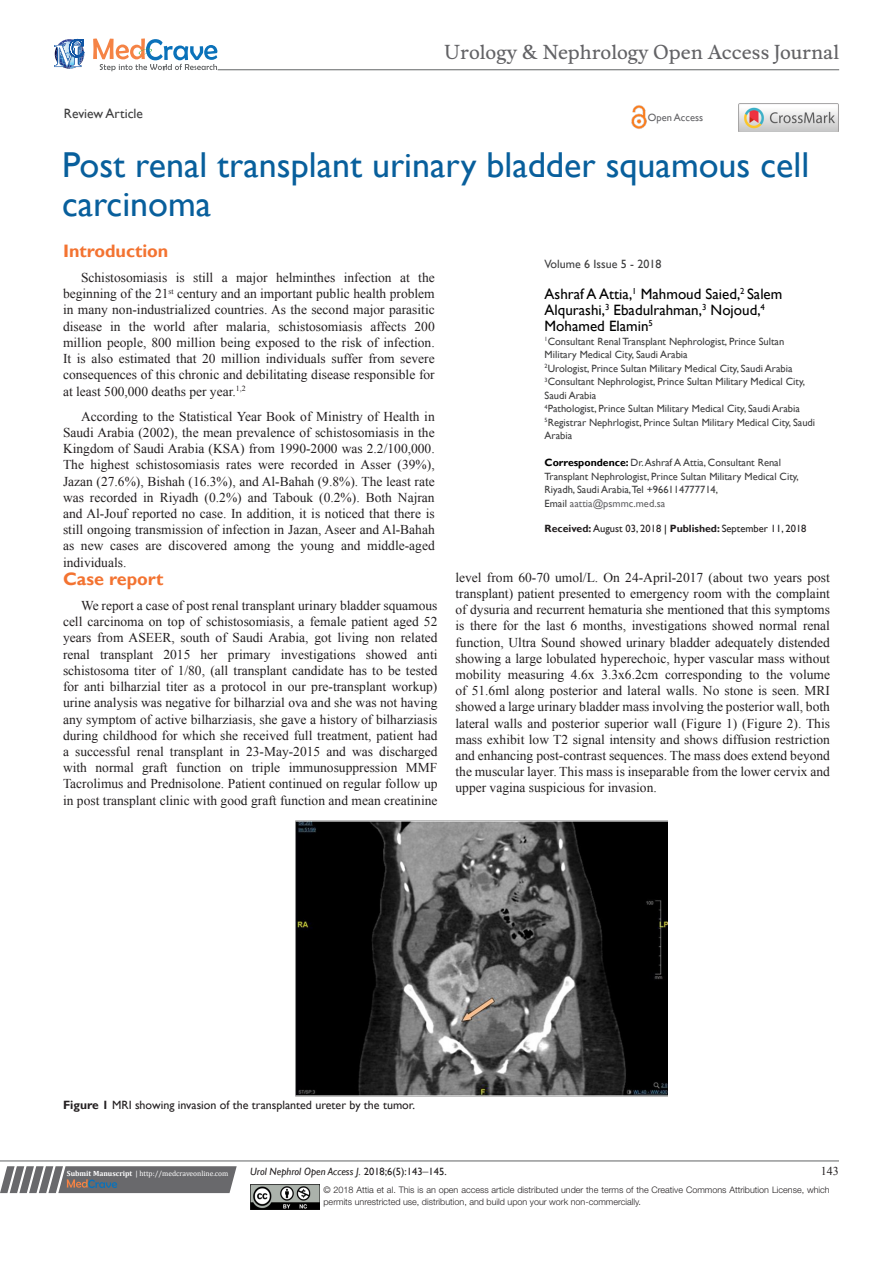
<style>
.page{position:relative;width:893px;height:1263px;background:#fff}
.page>*{position:absolute;margin:0;border:0;box-sizing:border-box;transform-origin:0 0}
.t1{font:36px/39px "Gill Sans";color:#085f9c}
.t2{font:18.6px "Musee";color:#636366}
.List_Paragraph{font:700 18px "Gill Sans";color:#f37331}
.t3{font:15px/16.2px "Gill Sans";color:#000}
.t4{font:13.5px/16.2px "Times New Roman";color:#231f20;text-align:justify}
.t5{font:13.5px "Gill Sans";color:#3e3e3f}
.t6{font:12px "Gill Sans";color:#231f20}
.t7{font:12px "Gill Sans";color:#3e3e3f}
.t8{font:12px "Times New Roman";color:#231f20}
.t9{font:10.5px/13.5px "Gill Sans";color:#3e3e3f}
.t10{font:10.5px "Gill Sans";color:#231f20}
.t11{font:italic 10.5px "Gill Sans";color:#231f20}
.t12{font:10.5px "Gill Sans";color:#636366}
.t13{font:300 9px/12px "Helvetica Neue LT Std";color:#231f20}
.t14{font:7.5px "Cambria";color:#fff}
.s1{font-weight:700;color:#000}
.s2{color:#3e3e3f}
.s3{font-weight:700}
.s4{color:#000}
.s5{font-style:normal}
.s6{font-family:"Times New Roman";font-style:normal;font-size:12px}
</style>
<div class="page">
<svg style="left:0;top:1166px;width:237px;height:27px;background:#78787a"></svg>
<hr style="left:0;top:1161px;width:839px;height:1px;background:#626465">
<img style="left:250px;top:1185px;width:69px;height:24px">
<svg style="left:54px;top:39px;width:30px;height:30px"></svg>
<svg style="left:93px;top:38px;width:124px;height:33px"></svg>
<hr style="left:218px;top:70px;width:621px;height:1px;background:#626465">
<img style="left:631px;top:105px;width:16px;height:24px">
<img style="left:739px;top:104px;width:99px;height:28px">
<img style="left:295px;top:821px;width:373px;height:276px">
<p class="t5" style="left:64px;top:105px;width:81px">Review Article</p>
<p class="t2" style="left:444px;top:41px;width:397px">Urology &amp; Nephrology Open Access Journal</p>
<p class="t12" style="left:648px;top:112px;width:57px">Open Access</p>
<p class="t1" style="left:62px;top:146px;width:749px">Post renal transplant urinary bladder squamous cell carcinoma</p>
<p class="List_Paragraph" style="left:63px;top:240px;width:107px">Introduction</p>
<p class="t4" style="left:63px;top:269px;width:373px;text-indent:18px">Schistosomiasis is still a major helminthes infection at the beginning of the 21<sup>st</sup> century and an important public health problem in many non-industrialized countries. As the second major parasitic disease in the world after malaria, schistosomiasis affects 200 million people, 800 million being exposed to the risk of infection.<br>It is also estimated that 20 million individuals suffer from severe consequences of this chronic and debilitating disease responsible for at least 500,000 deaths per year.<sup>1,2</sup></p>
<p class="t4" style="left:63px;top:408px;width:373px;text-indent:18px">According to the Statistical Year Book of Ministry of Health in Saudi Arabia (2002), the mean prevalence of schistosomiasis in the Kingdom of Saudi Arabia (KSA) from 1990-2000 was 2.2/100,000.<br>The highest schistosomiasis rates were recorded in Asser (39%), Jazan (27.6%), Bishah (16.3%), and Al-Bahah (9.8%). The least rate was recorded in Riyadh (0.2%) and Tabouk (0.2%). Both Najran and Al-Jouf reported no case. In addition, it is noticed that there is still ongoing transmission of infection in Jazan, Aseer and Al-Bahah as new cases are discovered among the young and middle-aged individuals.</p>
<p class="List_Paragraph" style="left:63px;top:568px;width:102px">Case report</p>
<p class="t4" style="left:63px;top:597px;width:376px;text-indent:18px">We report a case of post renal transplant urinary bladder squamous cell carcinoma on top of schistosomiasis, a female patient aged 52 years from ASEER, south of Saudi Arabia, got living non related renal transplant 2015 her primary investigations showed anti schistosoma titer of 1/80, (all transplant candidate has to be tested for anti bilharzial titer as a protocol in our pre-transplant workup) urine analysis was negative for bilharzial ova and she was not having any symptom of active bilharziasis, she gave a history of bilharziasis during childhood for which she received full treatment, patient had a successful renal transplant in 23-May-2015 and was discharged with normal graft function on triple immunosuppression MMF Tacrolimus and Prednisolone. Patient continued on regular follow up in post transplant clinic with good graft function and mean creatinine</p>
<p class="t7" style="left:545px;top:257px;width:118px">Volume 6 Issue 5 - 2018</p>
<p class="t3" style="left:545px;top:286px;width:239px">Ashraf A Attia,<sup>1</sup> Mahmoud Saied,<sup>2</sup> Salem<br>Alqurashi,<sup>3</sup> Ebadulrahman,<sup>3</sup> Nojoud,<sup>4<br></sup>Mohamed Elamin<sup>5</sup></p>
<p class="t9" style="left:545px;top:335px;width:241px"><sup>1</sup>Consultant Renal Transplant Nephrologist, Prince Sultan<br>Military Medical City, Saudi Arabia</p>
<p class="t9" style="left:545px;top:362px;width:250px"><sup>2</sup>Urologist, Prince Sultan Military Medical City, Saudi Arabia</p>
<p class="t9" style="left:545px;top:375px;width:262px"><sup>3</sup>Consultant Nephrologist, Prince Sultan Military Medical City,<br>Saudi Arabia</p>
<p class="t9" style="left:545px;top:402px;width:257px"><sup>4</sup>Pathologist, Prince Sultan Military Medical City, Saudi Arabia</p>
<p class="t9" style="left:545px;top:416px;width:272px"><sup>5</sup>Registrar Nephrlogist, Prince Sultan Military Medical City, Saudi<br>Arabia</p>
<p class="t9" style="left:545px;top:456px;width:256px"><span class="s1">Correspondence:</span> Dr. Ashraf A Attia, Consultant Renal<br>Transplant Nephrologist, Prince Sultan Military Medical City,<br>Riyadh, Saudi Arabia,Tel +966114777714,</p>
<p class="t12" style="left:545px;top:497px;width:122px"><span class="s2">Email</span> aattia@psmmc.med.sa</p>
<p class="t10" style="left:545px;top:522px;width:263px"><span class="s3">Received:</span> August 03, 2018 <span class="s4">|</span> <span class="s3">Published:</span> September 11, 2018</p>
<p class="t4" style="left:455px;top:569px;width:376px">level from 60-70 umol/L. On 24-April-2017 (about two years post transplant) patient presented to emergency room with the complaint of dysuria and recurrent hematuria she mentioned that this symptoms is there for the last 6 months, investigations showed normal renal function, Ultra Sound showed urinary bladder adequately distended showing a large lobulated hyperechoic, hyper vascular mass without mobility measuring 4.6x 3.3x6.2cm corresponding to the volume of 51.6ml along posterior and lateral walls. No stone is seen. MRI showed a large urinary bladder mass involving the posterior wall, both lateral walls and posterior superior wall (Figure 1) (Figure 2). This mass exhibit low T2 signal intensity and shows diffusion restriction and enhancing post-contrast sequences. The mass does extend beyond the muscular layer. This mass is inseparable from the lower cervix and upper vagina suspicious for invasion.</p>
<p class="t6" style="left:63px;top:1098px;width:354px"><span class="s3">Figure 1</span> MRI showing invasion of the transplanted ureter by the tumor.</p>
<p class="t14" style="left:67px;top:1169px;width:163px"><span class="s3">Submit Manuscript</span> | http://medcraveonline.com</p>
<p class="t11" style="left:250px;top:1165px;width:198px">Urol Nephrol Open Access J. <span class="s5">2018;6(5):143</span><span class="s6">‒</span><span class="s5">145.</span></p>
<p class="t8" style="left:821px;top:1163px;width:19px">143</p>
<p class="t13" style="left:323px;top:1183px;width:508px">© 2018 Attia et al. This is an open access article distributed under the terms of the Creative Commons Attribution License, which permits unrestricted use, distribution, and build upon your work non-commercially.</p>
</div>
